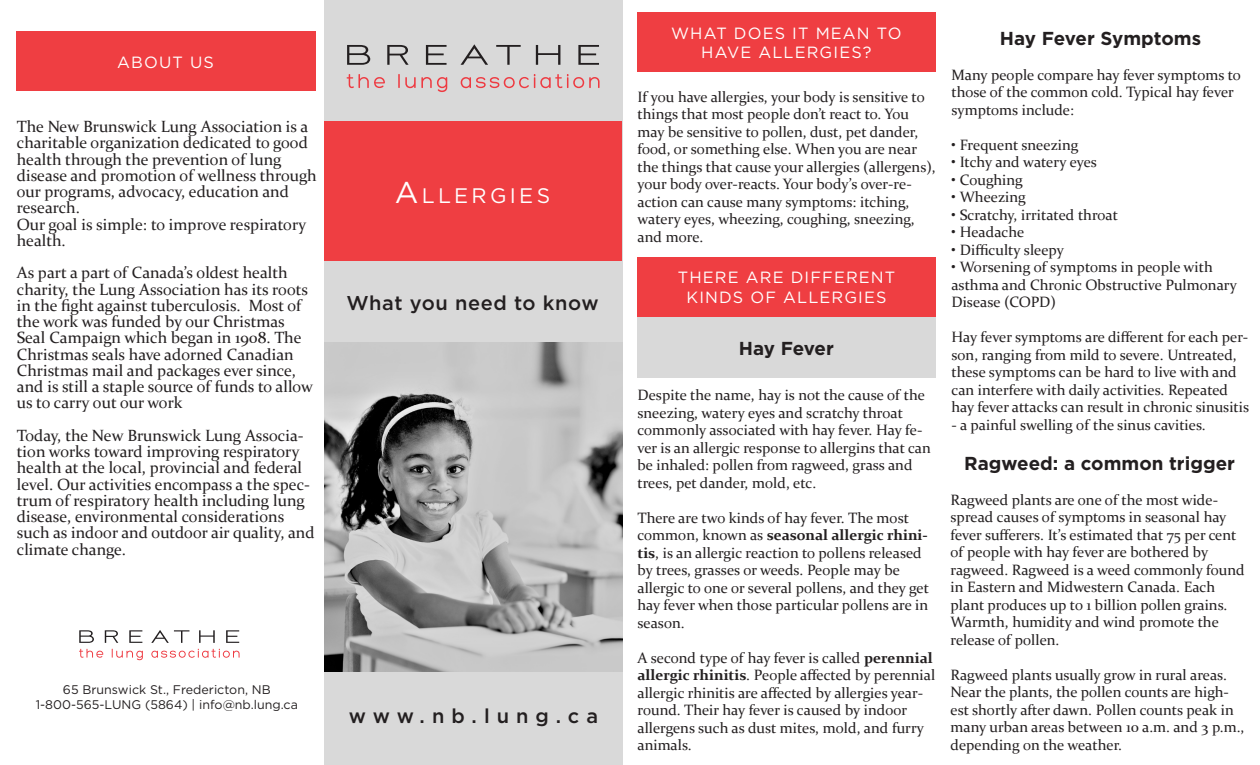
<style>
.page{position:relative;width:1260px;height:765px;background:#fff}
.page>*{position:absolute;margin:0;border:0;box-sizing:border-box;transform-origin:0 0}
.t1{font:21px "Gotham";letter-spacing:.155em;color:#fff}
.t2{font:500 20px "Gotham";letter-spacing:.03em;color:#231f20}
.t3{font:500 20px "Gotham";letter-spacing:.35em;color:#231f20}
.t4{font:700 18.75px "Gotham";color:#231f20}
.t5{font:700 18.75px "Gotham";letter-spacing:-.02em;color:#231f20}
.t6{font:16.25px/16.2px "Constantia";color:#231f20}
.t7{font:16.25px/19.5px "Gotham";letter-spacing:.07em;color:#fff;text-align:center}
.t8{font:15px/17.5px "Constantia";color:#231f20}
.t9{font:12.5px "Gotham";color:#231f20}
.s1{font-size:30px}
.s2{font-weight:700}
</style>
<div class="page">
<div style="left:637px;top:317px;width:298px;height:61px;background:#d9d9d9"></div>
<div style="left:324px;top:0;width:298px;height:765px;background:#d9d9d9"></div>
<div style="left:324px;top:121px;width:298px;height:140px;background:#ef3e42"></div>
<svg style="left:347px;top:44px;width:252px;height:21px"></svg>
<svg style="left:346px;top:74px;width:39px;height:14px"></svg>
<svg style="left:398px;top:74px;width:49px;height:18px"></svg>
<svg style="left:461px;top:74px;width:139px;height:14px"></svg>
<img style="left:324px;top:342px;width:298px;height:329px">
<div style="left:638px;top:12px;width:298px;height:60px;background:#ef3e42"></div>
<div style="left:637px;top:257px;width:299px;height:60px;background:#ef3e42"></div>
<svg style="left:79px;top:630px;width:160px;height:13px"></svg>
<svg style="left:79px;top:649px;width:24px;height:9px"></svg>
<svg style="left:112px;top:649px;width:31px;height:11px"></svg>
<svg style="left:151px;top:649px;width:89px;height:9px"></svg>
<div style="left:16px;top:31px;width:300px;height:60px;background:#ef3e42"></div>
<p class="t7" style="left:117px;top:52px;width:98px">ABOUT US</p>
<p class="t6" style="left:17px;top:118px;width:301px">The New Brunswick Lung Association is a charitable organization dedicated to good health through the prevention of lung disease and promotion of wellness through our programs, advocacy, education and research.</p>
<p class="t6" style="left:17px;top:215px;width:291px">Our goal is simple: to improve respiratory health.</p>
<p class="t6" style="left:17px;top:264px;width:298px">As part a part of Canada’s oldest health charity, the Lung Association has its roots in the fight against tuberculosis. Most of the work was funded by our Christmas Seal Campaign which began in 1908. The Christmas seals have adorned Canadian Christmas mail and packages ever since, and is still a staple source of funds to allow us to carry out our work</p>
<p class="t6" style="left:17px;top:426px;width:299px">Today, the New Brunswick Lung Associa&shy;tion works toward improving respiratory health at the local, provincial and federal level. Our activities encompass a the spec&shy;trum of respiratory health including lung disease, environmental considerations such as indoor and outdoor air quality, and climate change.</p>
<p class="t1" style="left:395px;top:182px;width:157px"><span class="s1">A</span>LLERGIES</p>
<p class="t2" style="left:346px;top:290px;width:254px">What you need to know</p>
<p class="t9" style="left:63px;top:681px;width:209px">65 Brunswick St., Fredericton, NB</p>
<p class="t9" style="left:36px;top:696px;width:264px">1-800-565-LUNG (5864) | info@nb.lung.ca</p>
<p class="t3" style="left:349px;top:703px;width:251px">www.nb.lung.ca</p>
<p class="t7" style="left:671px;top:23px;width:232px">WHAT DOES IT MEAN TO<br>HAVE ALLERGIES?</p>
<p class="t8" style="left:638px;top:87px;width:300px">If you have allergies, your body is sensitive to things that most people don’t react to. You may be sensitive to pollen, dust, pet dander, food, or something else. When you are near the things that cause your allergies (allergens), your body over-reacts. Your body’s over-re&shy;action can cause many symptoms: itching, watery eyes, wheezing, coughing, sneezing, and more.</p>
<p class="t7" style="left:678px;top:268px;width:219px">THERE ARE DIFFERENT<br>KINDS OF ALLERGIES</p>
<p class="t5" style="left:739px;top:336px;width:96px">Hay Fever</p>
<p class="t8" style="left:638px;top:386px;width:295px">Despite the name, hay is not the cause of the sneezing, watery eyes and scratchy throat commonly associated with hay fever. Hay fe&shy;ver is an allergic response to allergins that can be inhaled: pollen from ragweed, grass and trees, pet dander, mold, etc.</p>
<p class="t8" style="left:638px;top:508px;width:293px">There are two kinds of hay fever. The most common, known as <span class="s2">seasonal allergic rhini&shy;tis</span>, is an allergic reaction to pollens released by trees, grasses or weeds. People may be allergic to one or several pollens, and they get hay fever when those particular pollens are in season.</p>
<p class="t8" style="left:638px;top:648px;width:299px">A second type of hay fever is called <span class="s2">perennial allergic rhinitis</span>. People affected by perennial allergic rhinitis are affected by allergies year&shy;round. Their hay fever is caused by indoor allergens such as dust mites, mold, and furry animals.</p>
<p class="t4" style="left:1000px;top:25px;width:203px">Hay Fever Symptoms</p>
<p class="t8" style="left:951px;top:65px;width:291px">Many people compare hay fever symptoms to those of the common cold. Typical hay fever symptoms include:</p>
<p class="t8" style="left:951px;top:135px;width:129px">• Frequent sneezing</p>
<p class="t8" style="left:951px;top:152px;width:147px">• Itchy and watery eyes</p>
<p class="t8" style="left:951px;top:170px;width:73px">• Coughing</p>
<p class="t8" style="left:951px;top:187px;width:76px">• Wheezing</p>
<p class="t8" style="left:951px;top:205px;width:168px">• Scratchy, irritated throat</p>
<p class="t8" style="left:951px;top:222px;width:74px">• Headache</p>
<p class="t8" style="left:951px;top:240px;width:114px">• Difficulty sleepy</p>
<p class="t8" style="left:951px;top:257px;width:263px">• Worsening of symptoms in people with</p>
<p class="t8" style="left:951px;top:275px;width:287px">asthma and Chronic Obstructive Pulmonary<br>Disease (COPD)</p>
<p class="t8" style="left:951px;top:327px;width:299px">Hay fever symptoms are different for each per&shy;son, ranging from mild to severe. Untreated, these symptoms can be hard to live with and can interfere with daily activities. Repeated hay fever attacks can result in chronic sinusitis</p>
<p class="t8" style="left:951px;top:415px;width:256px">- a painful swelling of the sinus cavities.</p>
<p class="t4" style="left:964px;top:451px;width:272px">Ragweed: a common trigger</p>
<p class="t8" style="left:951px;top:490px;width:296px">Ragweed plants are one of the most wide&shy;spread causes of symptoms in seasonal hay fever sufferers. It’s estimated that 75 per cent of people with hay fever are bothered by ragweed. Ragweed is a weed commonly found in Eastern and Midwestern Canada. Each plant produces up to 1 billion pollen grains.<br>Warmth, humidity and wind promote the release of pollen.</p>
<p class="t8" style="left:951px;top:665px;width:295px">Ragweed plants usually grow in rural areas.<br>Near the plants, the pollen counts are high&shy;est shortly after dawn. Pollen counts peak in many urban areas between 10 a.m. and 3 p.m., depending on the weather.</p>
</div>
